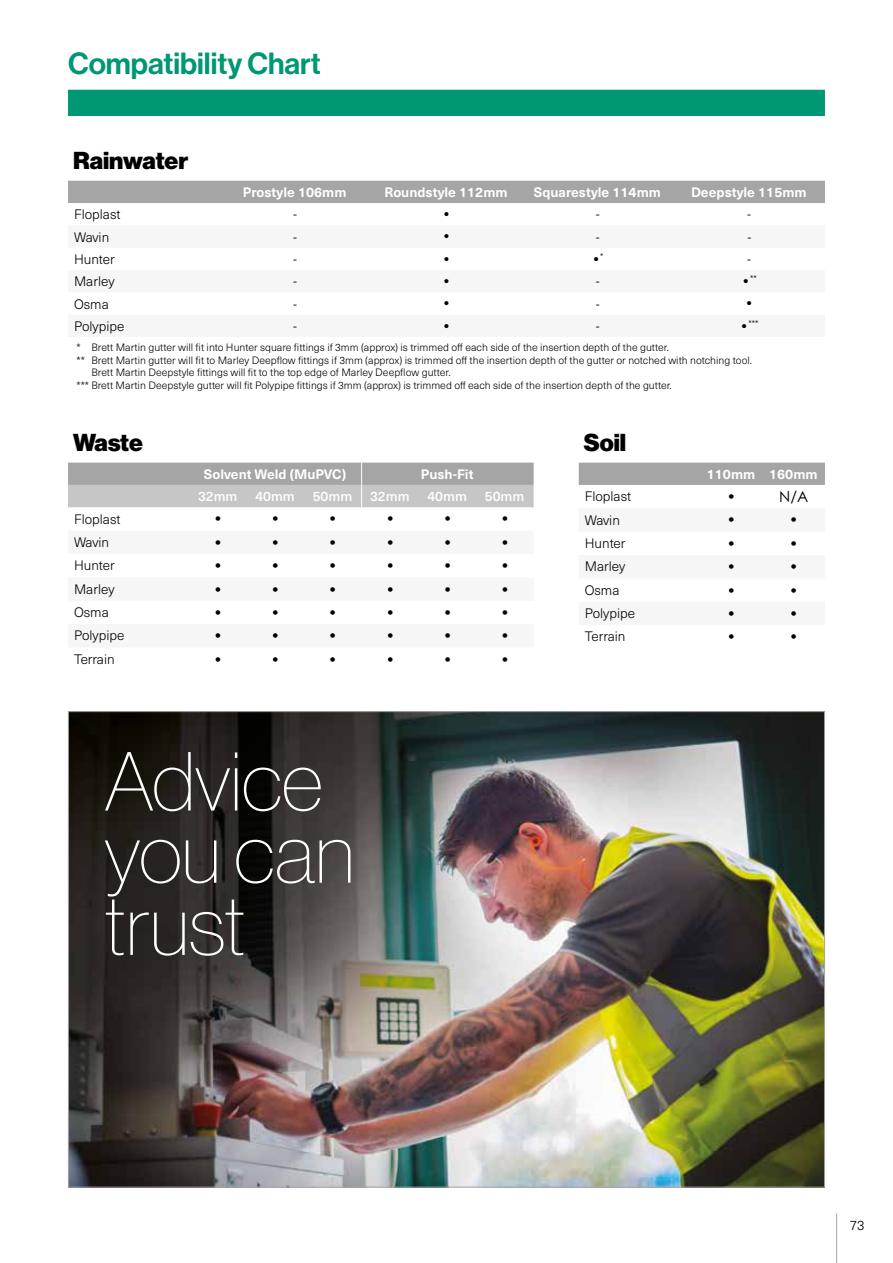
<style>
.page{position:relative;width:893px;height:1263px;background:#fff}
.page>*{position:absolute;margin:0;border:0;box-sizing:border-box;transform-origin:0 0}
.t1{font:81.75px/72.2px "N Haas Grotesk DS Pro 25 Th";color:#fff}
.t2{font:30px "N Haas Grotesk DS Pro 65 Md";color:#009773}
.t3{font:24px "N Haas Grotesk DS Pro 95 Blk";color:#000}
.t4{font:15.15px "Century Gothic Pro";color:#000}
.t5{font:300 13.5px "Neue Haas Unica W1 G";color:#000}
.t6{font:700 13.5px "Neue Haas Unica W1 G";color:#fff}
.t7{font:500 13.5px "Neue Haas Unica W1 G";color:#fff}
.t8{font:13.5px "Century Gothic Pro";color:#000}
.t9{font:300 10.5px "Neue Haas Unica W1 G";color:#000}
.t10{font:7.8px "Century Gothic Pro";color:#000}
.s1{font-size:13.5px}
</style>
<div class="page">
<div style="left:68px;top:90px;width:757px;height:26px;background:#009773"></div>
<div style="left:68px;top:181px;width:757px;height:22px;background:#a6a5a5"></div>
<svg style="left:68px;top:463px;width:466px;height:44px;background:#b6b5b5"></svg>
<div style="left:579px;top:463px;width:246px;height:22px;background:#a6a5a5"></div>
<img style="left:70px;top:713px;width:753px;height:472px">
<hr style="left:836px;top:1213px;width:1px;height:50px;background:#a6a5a5">
<h2 class="t2" style="left:68px;top:46px;width:254px">Compatibility Chart</h2>
<h3 class="t3" style="left:73px;top:147px;width:117px">Rainwater</h3>
<p class="t6" style="left:243px;top:182px;width:105px">Prostyle 106mm</p>
<p class="t6" style="left:384px;top:182px;width:125px">Roundstyle 112mm</p>
<p class="t6" style="left:534px;top:182px;width:128px">Squarestyle 114mm</p>
<p class="t6" style="left:691px;top:182px;width:117px">Deepstyle 115mm</p>
<p class="t5" style="left:74px;top:205px;width:48px">Floplast</p>
<p class="t5" style="left:293px;top:205px;width:5px">-</p>
<p class="t8" style="left:442px;top:206px;width:10px">•</p>
<p class="t5" style="left:596px;top:205px;width:5px">-</p>
<p class="t5" style="left:747px;top:205px;width:5px">-</p>
<p class="t5" style="left:74px;top:227px;width:37px">Wavin</p>
<p class="t5" style="left:293px;top:227px;width:5px">-</p>
<p class="t8" style="left:442px;top:228px;width:10px">•</p>
<p class="t5" style="left:596px;top:227px;width:5px">-</p>
<p class="t5" style="left:747px;top:227px;width:5px">-</p>
<p class="t5" style="left:74px;top:249px;width:42px">Hunter</p>
<p class="t5" style="left:293px;top:249px;width:5px">-</p>
<p class="t8" style="left:442px;top:250px;width:10px">•</p>
<p class="t8" style="left:592px;top:250px;width:13px">•<sup>*</sup></p>
<p class="t5" style="left:747px;top:249px;width:5px">-</p>
<p class="t5" style="left:74px;top:272px;width:42px">Marley</p>
<p class="t5" style="left:293px;top:272px;width:5px">-</p>
<p class="t8" style="left:442px;top:273px;width:10px">•</p>
<p class="t5" style="left:596px;top:272px;width:5px">-</p>
<p class="t10" style="left:742px;top:274px;width:16px"><span class="s1">•</span>**</p>
<p class="t5" style="left:74px;top:294px;width:36px">Osma</p>
<p class="t5" style="left:293px;top:294px;width:5px">-</p>
<p class="t8" style="left:442px;top:295px;width:10px">•</p>
<p class="t5" style="left:596px;top:294px;width:5px">-</p>
<p class="t8" style="left:745px;top:295px;width:10px">•</p>
<p class="t5" style="left:74px;top:316px;width:52px">Polypipe</p>
<p class="t5" style="left:293px;top:316px;width:5px">-</p>
<p class="t8" style="left:442px;top:317px;width:10px">•</p>
<p class="t5" style="left:596px;top:316px;width:5px">-</p>
<p class="t10" style="left:740px;top:318px;width:20px"><span class="s1">•</span>***</p>
<p class="t9" style="left:77px;top:340px;width:594px">* Brett Martin gutter will fit into Hunter square fittings if 3mm (approx) is trimmed off each side of the insertion depth of the gutter.</p>
<p class="t9" style="left:77px;top:352px;width:677px">** Brett Martin gutter will fit to Marley Deepflow fittings if 3mm (approx) is trimmed off the insertion depth of the gutter or notched with notching tool.</p>
<p class="t9" style="left:92px;top:365px;width:361px">Brett Martin Deepstyle fittings will fit to the top edge of Marley Deepflow gutter.</p>
<p class="t9" style="left:77px;top:377px;width:597px">*** Brett Martin Deepstyle gutter will fit Polypipe fittings if 3mm (approx) is trimmed off each side of the insertion depth of the gutter.</p>
<h3 class="t3" style="left:73px;top:428px;width:71px">Waste</h3>
<p class="t6" style="left:204px;top:464px;width:144px">Solvent Weld (MuPVC)</p>
<p class="t6" style="left:421px;top:464px;width:54px">Push-Fit</p>
<p class="t7" style="left:198px;top:486px;width:41px">32mm</p>
<p class="t7" style="left:255px;top:486px;width:41px">40mm</p>
<p class="t7" style="left:313px;top:486px;width:41px">50mm</p>
<p class="t7" style="left:370px;top:486px;width:41px">32mm</p>
<p class="t7" style="left:427px;top:486px;width:41px">40mm</p>
<p class="t7" style="left:485px;top:486px;width:41px">50mm</p>
<p class="t5" style="left:74px;top:509px;width:48px">Floplast</p>
<h3 class="t4" style="left:214px;top:510px;width:11px">•</h3>
<h3 class="t4" style="left:271px;top:510px;width:11px">•</h3>
<h3 class="t4" style="left:328px;top:510px;width:11px">•</h3>
<h3 class="t4" style="left:386px;top:510px;width:11px">•</h3>
<h3 class="t4" style="left:443px;top:510px;width:11px">•</h3>
<h3 class="t4" style="left:500px;top:510px;width:11px">•</h3>
<p class="t5" style="left:74px;top:532px;width:37px">Wavin</p>
<h3 class="t4" style="left:214px;top:533px;width:11px">•</h3>
<h3 class="t4" style="left:271px;top:533px;width:11px">•</h3>
<h3 class="t4" style="left:328px;top:533px;width:11px">•</h3>
<h3 class="t4" style="left:386px;top:533px;width:11px">•</h3>
<h3 class="t4" style="left:443px;top:533px;width:11px">•</h3>
<h3 class="t4" style="left:500px;top:533px;width:11px">•</h3>
<p class="t5" style="left:74px;top:556px;width:42px">Hunter</p>
<h3 class="t4" style="left:214px;top:556px;width:11px">•</h3>
<h3 class="t4" style="left:271px;top:556px;width:11px">•</h3>
<h3 class="t4" style="left:328px;top:556px;width:11px">•</h3>
<h3 class="t4" style="left:386px;top:556px;width:11px">•</h3>
<h3 class="t4" style="left:443px;top:556px;width:11px">•</h3>
<h3 class="t4" style="left:500px;top:556px;width:11px">•</h3>
<p class="t5" style="left:74px;top:579px;width:42px">Marley</p>
<h3 class="t4" style="left:214px;top:580px;width:11px">•</h3>
<h3 class="t4" style="left:271px;top:580px;width:11px">•</h3>
<h3 class="t4" style="left:328px;top:580px;width:11px">•</h3>
<h3 class="t4" style="left:386px;top:580px;width:11px">•</h3>
<h3 class="t4" style="left:443px;top:580px;width:11px">•</h3>
<h3 class="t4" style="left:500px;top:580px;width:11px">•</h3>
<p class="t5" style="left:74px;top:602px;width:36px">Osma</p>
<h3 class="t4" style="left:214px;top:603px;width:11px">•</h3>
<h3 class="t4" style="left:271px;top:603px;width:11px">•</h3>
<h3 class="t4" style="left:328px;top:603px;width:11px">•</h3>
<h3 class="t4" style="left:386px;top:603px;width:11px">•</h3>
<h3 class="t4" style="left:443px;top:603px;width:11px">•</h3>
<h3 class="t4" style="left:500px;top:603px;width:11px">•</h3>
<p class="t5" style="left:74px;top:626px;width:52px">Polypipe</p>
<h3 class="t4" style="left:214px;top:626px;width:11px">•</h3>
<h3 class="t4" style="left:271px;top:626px;width:11px">•</h3>
<h3 class="t4" style="left:328px;top:626px;width:11px">•</h3>
<h3 class="t4" style="left:386px;top:626px;width:11px">•</h3>
<h3 class="t4" style="left:443px;top:626px;width:11px">•</h3>
<h3 class="t4" style="left:500px;top:626px;width:11px">•</h3>
<p class="t5" style="left:74px;top:649px;width:42px">Terrain</p>
<h3 class="t4" style="left:214px;top:650px;width:11px">•</h3>
<h3 class="t4" style="left:271px;top:650px;width:11px">•</h3>
<h3 class="t4" style="left:328px;top:650px;width:11px">•</h3>
<h3 class="t4" style="left:386px;top:650px;width:11px">•</h3>
<h3 class="t4" style="left:443px;top:650px;width:11px">•</h3>
<h3 class="t4" style="left:500px;top:650px;width:11px">•</h3>
<h1 class="t1" style="left:104px;top:745px;width:252px">Advice you can trust</h1>
<h3 class="t3" style="left:584px;top:428px;width:44px">Soil</h3>
<p class="t6" style="left:707px;top:464px;width:112px">110mm 160mm</p>
<p class="t5" style="left:585px;top:487px;width:48px">Floplast</p>
<h3 class="t4" style="left:727px;top:487px;width:11px">•</h3>
<h3 class="t4" style="left:779px;top:487px;width:31px">N/A</h3>
<p class="t5" style="left:585px;top:510px;width:37px">Wavin</p>
<h3 class="t4" style="left:727px;top:511px;width:11px">•</h3>
<h3 class="t4" style="left:789px;top:511px;width:11px">•</h3>
<p class="t5" style="left:585px;top:533px;width:42px">Hunter</p>
<h3 class="t4" style="left:727px;top:534px;width:11px">•</h3>
<h3 class="t4" style="left:789px;top:534px;width:11px">•</h3>
<p class="t5" style="left:585px;top:557px;width:42px">Marley</p>
<h3 class="t4" style="left:727px;top:557px;width:11px">•</h3>
<h3 class="t4" style="left:789px;top:557px;width:11px">•</h3>
<p class="t5" style="left:585px;top:580px;width:36px">Osma</p>
<h3 class="t4" style="left:727px;top:581px;width:11px">•</h3>
<h3 class="t4" style="left:789px;top:581px;width:11px">•</h3>
<p class="t5" style="left:585px;top:603px;width:52px">Polypipe</p>
<h3 class="t4" style="left:727px;top:604px;width:11px">•</h3>
<h3 class="t4" style="left:789px;top:604px;width:11px">•</h3>
<p class="t5" style="left:585px;top:627px;width:42px">Terrain</p>
<h3 class="t4" style="left:727px;top:628px;width:11px">•</h3>
<h3 class="t4" style="left:789px;top:628px;width:11px">•</h3>
<p class="t5" style="left:850px;top:1215px;width:16px">73</p>
</div>
